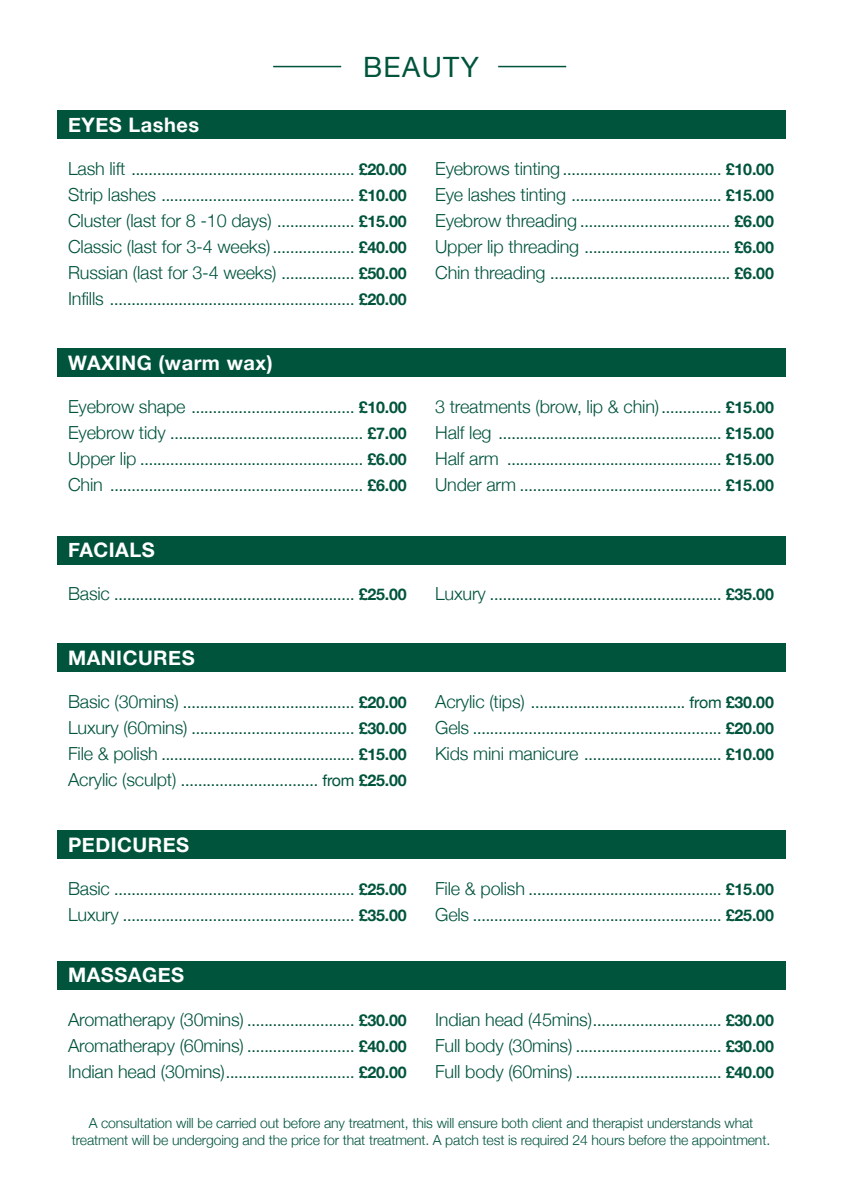
<style>
.page{position:relative;width:842px;height:1191px;background:#fff}
.page>*{position:absolute;margin:0;border:0;box-sizing:border-box;transform-origin:0 0}
.t1{font:28px "Helvetica Neue";letter-spacing:.05em;color:#00543c}
.t2{font:700 20px "Helvetica Neue";letter-spacing:.025em;color:#fff}
.t3{font:300 18px/26px "Helvetica Neue";letter-spacing:-.01em;color:#00543c}
.t4{font:16px/26px "Helvetica Neue";letter-spacing:-.01em;color:#00543c;text-align:right}
.t5{font:300 14px/16.8px "Helvetica Neue";letter-spacing:-.01em;color:#00543c;text-align:center}
.s1{font-weight:700}
.s2{font-weight:300;font-size:18px}
</style>
<div class="page">
<div style="left:57px;top:961px;width:728px;height:28px;background:#00543c"></div>
<div style="left:57px;top:831px;width:728px;height:28px;background:#00543c"></div>
<div style="left:57px;top:643px;width:728px;height:29px;background:#00543c"></div>
<div style="left:57px;top:536px;width:728px;height:28px;background:#00543c"></div>
<div style="left:57px;top:349px;width:728px;height:28px;background:#00543c"></div>
<div style="left:57px;top:111px;width:728px;height:28px;background:#00543c"></div>
<hr style="left:498px;top:66px;width:68px;height:1px;background:#00543c">
<hr style="left:273px;top:66px;width:68px;height:1px;background:#00543c">
<h1 class="t1" style="left:363px;top:47px;width:117px">BEAUTY</h1>
<p class="t2" style="left:68px;top:109px;width:132px">EYES Lashes</p>
<p class="t3" style="left:68px;top:154px;width:210px">Lash lift<br>Strip lashes<br>Cluster (last for 8 -10 days)<br>Classic (last for 3-4 weeks)<br>Russian (last for 3-4 weeks)<br>Infills</p>
<p class="t4" style="left:110px;top:157px;width:298px">.................................................... <span class="s1">£20.00 </span>............................................. <span class="s1">£10.00 </span>.................. <span class="s1">£15.00<br></span>................... <span class="s1">£40.00<br></span>................. <span class="s1">£50.00 </span>......................................................... <span class="s1">£20.00</span></p>
<p class="t3" style="left:435px;top:154px;width:146px">Eyebrows tinting<br>Eye lashes tinting<br>Eyebrow threading<br>Upper lip threading<br>Chin threading</p>
<p class="t4" style="left:550px;top:157px;width:225px">..................................... <span class="s1">£10.00 </span>................................... <span class="s1">£15.00 </span>................................... <span class="s1">£6.00 </span>.................................. <span class="s1">£6.00 </span>.......................................... <span class="s1">£6.00</span></p>
<p class="t2" style="left:68px;top:347px;width:206px">WAXING (warm wax)</p>
<p class="t3" style="left:68px;top:392px;width:119px">Eyebrow shape<br>Eyebrow tidy<br>Upper lip<br>Chin</p>
<p class="t3" style="left:435px;top:392px;width:226px">3 treatments (brow, lip &amp; chin)<br>Half leg<br>Half arm<br>Under arm</p>
<p class="t4" style="left:110px;top:395px;width:298px">...................................... <span class="s1">£10.00 </span>............................................. <span class="s1">£7.00 </span>.................................................... <span class="s1">£6.00 </span>........................................................... <span class="s1">£6.00</span></p>
<p class="t4" style="left:498px;top:395px;width:277px">.............. <span class="s1">£15.00 </span>.................................................... <span class="s1">£15.00 </span>.................................................. <span class="s1">£15.00 </span>............................................... <span class="s1">£15.00</span></p>
<p class="t2" style="left:68px;top:534px;width:88px">FACIALS</p>
<p class="t4" style="left:68px;top:582px;width:340px"><span class="s2">Basic</span> ........................................................ <span class="s1">£25.00</span></p>
<p class="t4" style="left:435px;top:582px;width:340px"><span class="s2">Luxury</span> ...................................................... <span class="s1">£35.00</span></p>
<p class="t2" style="left:68px;top:642px;width:128px">MANICURES</p>
<p class="t3" style="left:68px;top:687px;width:121px">Basic (30mins)<br>Luxury (60mins)<br>File &amp; polish<br>Acrylic (sculpt)</p>
<p class="t3" style="left:435px;top:687px;width:145px">Acrylic (tips)<br>Gels<br>Kids mini manicure</p>
<p class="t4" style="left:161px;top:690px;width:247px">........................................ <span class="s1">£20.00 </span>...................................... <span class="s1">£30.00 </span>............................................. <span class="s1">£15.00 </span>................................ from <span class="s1">£25.00</span></p>
<p class="t4" style="left:473px;top:690px;width:303px">.................................... from <span class="s1">£30.00 </span>.......................................................... <span class="s1">£20.00 </span>................................ <span class="s1">£10.00</span></p>
<p class="t2" style="left:68px;top:829px;width:123px">PEDICURES</p>
<p class="t3" style="left:68px;top:874px;width:52px">Basic<br>Luxury</p>
<p class="t3" style="left:435px;top:874px;width:91px">File &amp; polish<br>Gels</p>
<p class="t4" style="left:114px;top:877px;width:294px;text-align:center">........................................................ <span class="s1">£25.00 </span>...................................................... <span class="s1">£35.00</span></p>
<p class="t4" style="left:473px;top:877px;width:303px">............................................. <span class="s1">£15.00 </span>.......................................................... <span class="s1">£25.00</span></p>
<p class="t2" style="left:68px;top:959px;width:118px">MASSAGES</p>
<p class="t3" style="left:68px;top:1005px;width:177px;text-align:justify">Aromatherapy (30mins)<br>Aromatherapy (60mins)<br>Indian head (30mins)</p>
<p class="t4" style="left:226px;top:1008px;width:183px">......................... <span class="s1">£30.00 </span>......................... <span class="s1">£40.00 </span>.............................. <span class="s1">£20.00</span></p>
<p class="t3" style="left:435px;top:1005px;width:158px">Indian head (45mins)<br>Full body (30mins)<br>Full body (60mins)</p>
<p class="t4" style="left:576px;top:1008px;width:200px;text-align:justify;text-indent:17px">.............................. <span class="s1">£30.00 </span>.................................. <span class="s1">£30.00 </span>.................................. <span class="s1">£40.00</span></p>
<p class="t5" style="left:72px;top:1114px;width:700px">A consultation will be carried out before any treatment, this will ensure both client and therapist understands what treatment will be undergoing and the price for that treatment. A patch test is required 24 hours before the appointment.</p>
</div>
